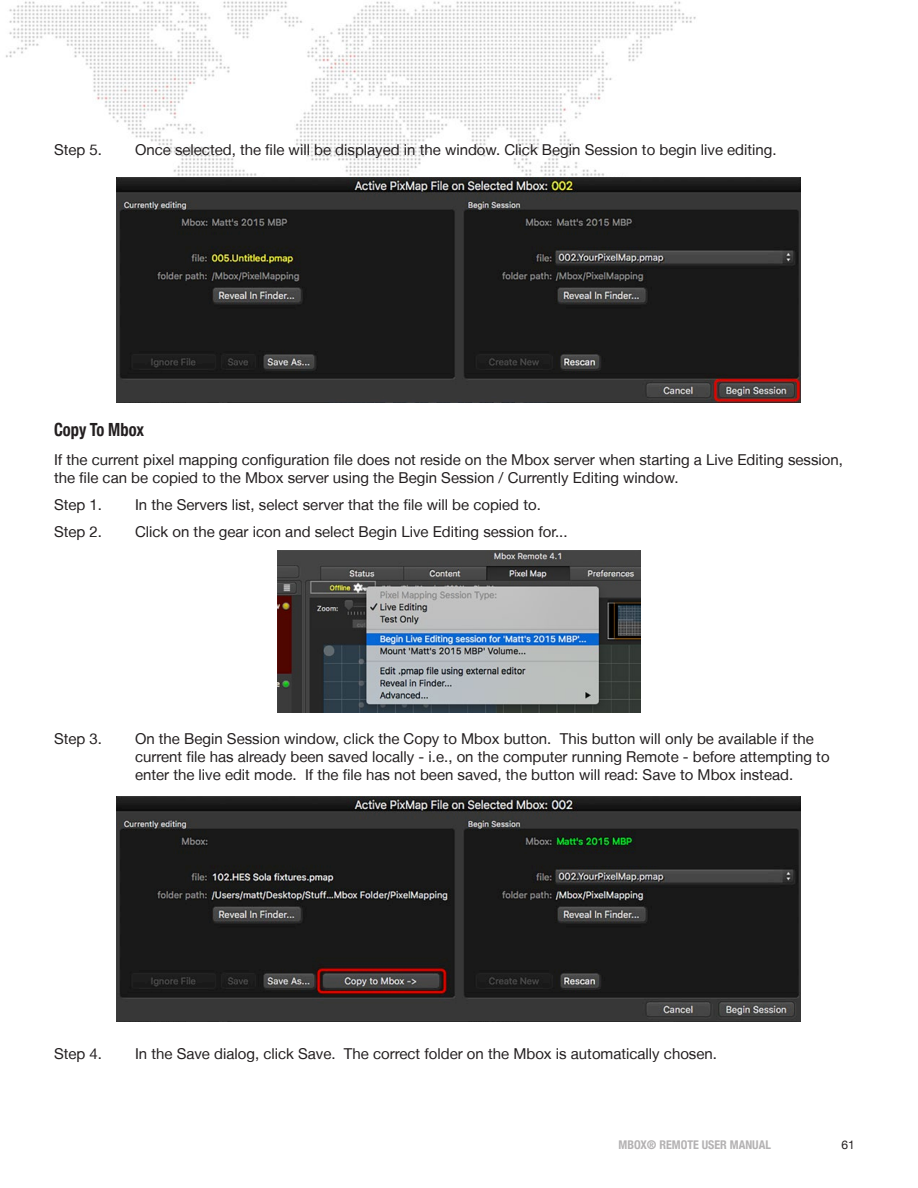
<style>
.page{position:relative;width:918px;height:1188px;background:#fff}
.page>*{position:absolute;margin:0;border:0;box-sizing:border-box;transform-origin:0 0}
.t1{font:700 condensed 18.15px "Helvetica Neue";color:#231f20;scale:.91 1}
.t2{font:15px/18px "Helvetica Neue LT";color:#231f20}
.t3{font:700 condensed 12px "Helvetica Neue";color:#b4b2b3}
.t4{font:12px "Helvetica Neue";color:#231f20}
</style>
<div class="page">
<img style="left:6px;top:1px;width:710px;height:402px">
<img style="left:117px;top:177px;width:684px;height:225px">
<img style="left:278px;top:551px;width:362px;height:162px">
<img style="left:117px;top:796px;width:684px;height:226px">
<p class="t2" style="left:54px;top:140px;width:50px">Step 5.</p>
<p class="t2" style="left:135px;top:140px;width:643px">Once selected, the file will be displayed in the window. Click Begin Session to begin live editing.</p>
<p class="t1" style="left:54px;top:415px;width:101px">Copy To Mbox</p>
<p class="t2" style="left:54px;top:450px;width:791px">If the current pixel mapping configuration file does not reside on the Mbox server when starting a Live Editing session, the file can be copied to the Mbox server using the Begin Session / Currently Editing window.</p>
<p class="t2" style="left:54px;top:495px;width:50px">Step 1.</p>
<p class="t2" style="left:135px;top:495px;width:407px">In the Servers list, select server that the file will be copied to.</p>
<p class="t2" style="left:54px;top:522px;width:50px">Step 2.</p>
<p class="t2" style="left:135px;top:522px;width:434px">Click on the gear icon and select Begin Live Editing session for...</p>
<p class="t2" style="left:54px;top:729px;width:50px">Step 3.</p>
<p class="t2" style="left:135px;top:729px;width:696px">On the Begin Session window, click the Copy to Mbox button. This button will only be available if the current file has already been saved locally - i.e., on the computer running Remote - before attempting to enter the live edit mode. If the file has not been saved, the button will read: Save to Mbox instead.</p>
<p class="t2" style="left:54px;top:1044px;width:50px">Step 4.</p>
<p class="t2" style="left:135px;top:1044px;width:584px">In the Save dialog, click Save. The correct folder on the Mbox is automatically chosen.</p>
<p class="t3" style="left:619px;top:1134px;width:154px">MBOX® REMOTE USER MANUAL</p>
<p class="t4" style="left:842px;top:1136px;width:15px">61</p>
</div>
